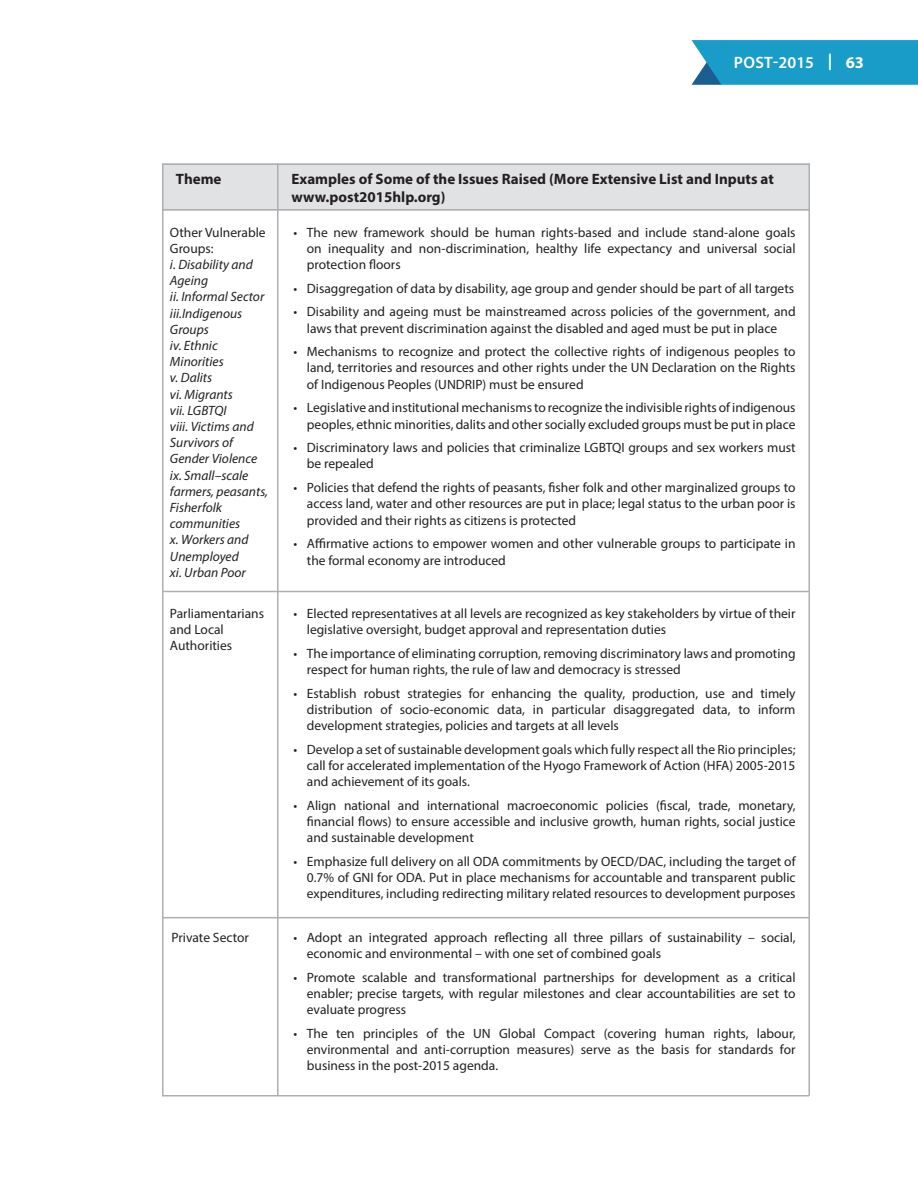
<style>
.page{position:relative;width:918px;height:1188px;background:#fff}
.page>*{position:absolute;margin:0;border:0;box-sizing:border-box;transform-origin:0 0}
.t1{font:600 16.5px "Myriad Pro";letter-spacing:.01em;color:#fff}
.t2{font:700 15px/18px "Myriad Pro";color:#231f20}
.t3{font:13.5px/16.2px "Myriad Pro";color:#231f20;text-align:justify}
.t4{font:italic 13.5px/16.2px "Myriad Pro";color:#231f20}
.s1{font-weight:700}
</style>
<div class="page">
<svg style="left:692px;top:40px;width:226px;height:45px;background:#239dc8"></svg>
<div style="left:164px;top:164px;width:646px;height:47px;background:#e1e2e4"></div>
<hr style="left:162px;top:209px;width:647px;height:2px;background:#aeafb3">
<hr style="left:162px;top:591px;width:647px;height:1px;background:#aeafb3">
<hr style="left:162px;top:917px;width:647px;height:1px;background:#aeafb3">
<hr style="left:162px;top:1095px;width:647px;height:1px;background:#aeafb3">
<hr style="left:162px;top:164px;width:647px;height:1px;background:#aeafb3">
<hr style="left:808px;top:164px;width:2px;height:932px;background:#aeafb3">
<hr style="left:162px;top:164px;width:2px;height:932px;background:#aeafb3">
<hr style="left:277px;top:164px;width:2px;height:932px;background:#aeafb3">
<p class="t1" style="left:734px;top:52px;width:132px">Post-2015 <span class="s1">| 63</span></p>
<p class="t2" style="left:176px;top:169px;width:47px">Theme</p>
<p class="t3" style="left:170px;top:224px;width:97px">Other Vulnerable<br>Groups:</p>
<p class="t4" style="left:170px;top:256px;width:100px">i. Disability and<br>Ageing<br>ii. Informal Sector iii.Indigenous<br>Groups<br>iv. Ethnic<br>Minorities<br>v. Dalits<br>vi. Migrants<br>vii. LGBTQI<br>viii. Victims and<br>Survivors of<br>Gender Violence ix. Small–scale farmers, peasants,<br>Fisherfolk communities<br>x. Workers and<br>Unemployed<br>xi. Urban Poor</p>
<p class="t3" style="left:170px;top:605px;width:96px;text-align:left">Parliamentarians and Local<br>Authorities</p>
<p class="t3" style="left:171px;top:929px;width:79px">Private Sector</p>
<p class="t2" style="left:292px;top:169px;width:484px">Examples of Some of the Issues Raised (More Extensive List and Inputs at www.post2015hlp.org)</p>
<p class="t3" style="left:307px;top:224px;width:490px;text-indent:-14px">• The new framework should be human rights-based and include stand-alone goals on inequality and non-discrimination, healthy life expectancy and universal social protection floors</p>
<p class="t3" style="left:293px;top:280px;width:502px">• Disaggregation of data by disability, age group and gender should be part of all targets</p>
<p class="t3" style="left:293px;top:304px;width:504px;text-align:center">• Disability and ageing must be mainstreamed across policies of the government, and laws that prevent discrimination against the disabled and aged must be put in place</p>
<p class="t3" style="left:307px;top:343px;width:490px;text-indent:-14px">• Mechanisms to recognize and protect the collective rights of indigenous peoples to land, territories and resources and other rights under the UN Declaration on the Rights of Indigenous Peoples (UNDRIP) must be ensured</p>
<p class="t3" style="left:293px;top:400px;width:504px;text-align:right">• Legislative and institutional mechanisms to recognize the indivisible rights of indigenous peoples, ethnic minorities, dalits and other socially excluded groups must be put in place</p>
<p class="t3" style="left:307px;top:439px;width:490px;text-indent:-14px">• Discriminatory laws and policies that criminalize LGBTQI groups and sex workers must be repealed</p>
<p class="t3" style="left:307px;top:479px;width:490px;text-indent:-14px">• Policies that defend the rights of peasants, fisher folk and other marginalized groups to access land, water and other resources are put in place; legal status to the urban poor is provided and their rights as citizens is protected</p>
<p class="t3" style="left:307px;top:535px;width:490px;text-indent:-14px">• Affirmative actions to empower women and other vulnerable groups to participate in the formal economy are introduced</p>
<p class="t3" style="left:307px;top:605px;width:490px;text-indent:-14px">• Elected representatives at all levels are recognized as key stakeholders by virtue of their legislative oversight, budget approval and representation duties</p>
<p class="t3" style="left:307px;top:645px;width:490px;text-indent:-14px">• The importance of eliminating corruption, removing discriminatory laws and promoting respect for human rights, the rule of law and democracy is stressed</p>
<p class="t3" style="left:307px;top:685px;width:490px;text-indent:-14px">• Establish robust strategies for enhancing the quality, production, use and timely distribution of socio-economic data, in particular disaggregated data, to inform development strategies, policies and targets at all levels</p>
<p class="t3" style="left:307px;top:741px;width:490px;text-indent:-14px">• Develop a set of sustainable development goals which fully respect all the Rio principles; call for accelerated implementation of the Hyogo Framework of Action (HFA) 2005-2015 and achievement of its goals.</p>
<p class="t3" style="left:307px;top:797px;width:490px;text-indent:-14px">• Align national and international macroeconomic policies (fiscal, trade, monetary, financial flows) to ensure accessible and inclusive growth, human rights, social justice and sustainable development</p>
<p class="t3" style="left:307px;top:853px;width:490px;text-indent:-14px">• Emphasize full delivery on all ODA commitments by OECD/DAC, including the target of 0.7% of GNI for ODA. Put in place mechanisms for accountable and transparent public expenditures, including redirecting military related resources to development purposes</p>
<p class="t3" style="left:307px;top:929px;width:490px;text-indent:-14px">• Adopt an integrated approach reflecting all three pillars of sustainability – social, economic and environmental – with one set of combined goals</p>
<p class="t3" style="left:307px;top:969px;width:490px;text-indent:-14px">• Promote scalable and transformational partnerships for development as a critical enabler; precise targets, with regular milestones and clear accountabilities are set to evaluate progress</p>
<p class="t3" style="left:307px;top:1025px;width:490px;text-indent:-14px">• The ten principles of the UN Global Compact (covering human rights, labour, environmental and anti-corruption measures) serve as the basis for standards for business in the post-2015 agenda.</p>
</div>
